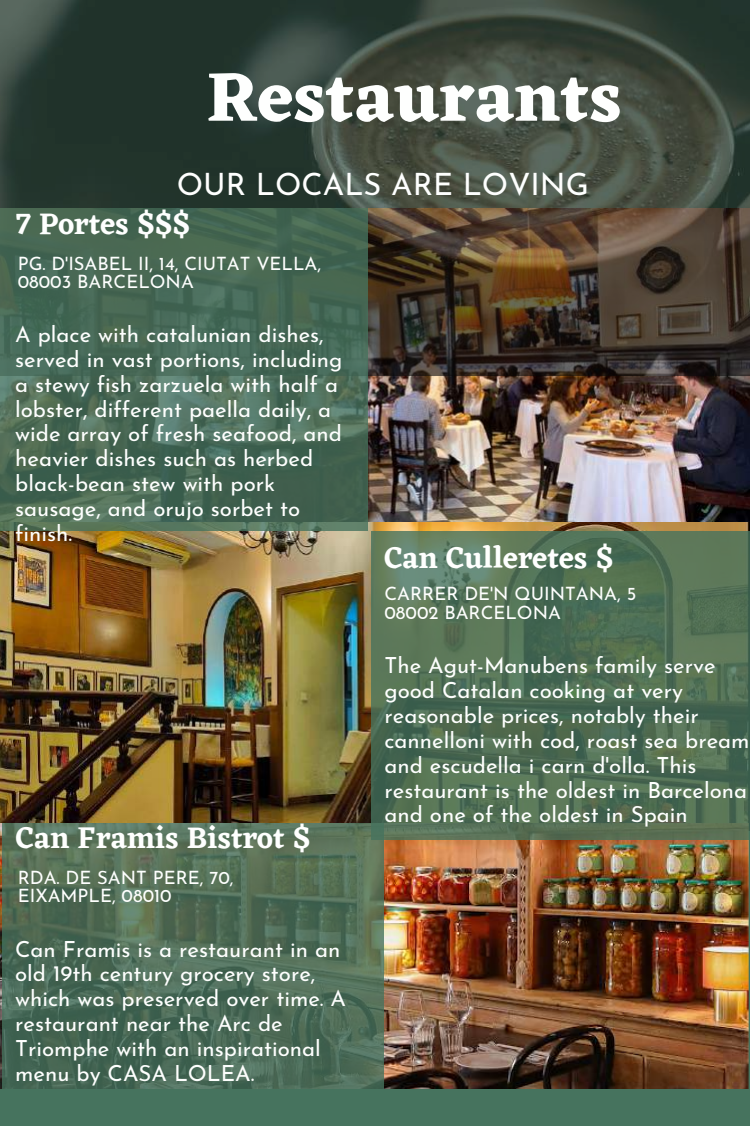
<style>
.page{position:relative;width:750px;height:1126px;background:#fff}
.page>*{position:absolute;margin:0;border:0;box-sizing:border-box;transform-origin:0 0}
.t1{font:700 71px "Eczar";color:#fefffe}
.t2{font:30.8px "Josefin Sans";color:#fefffe}
.t3{font:600 30.7px "Eczar";color:#fefffe}
.t4{font:22.2px/24.8px "Josefin Sans";color:#fefffe}
.t5{font:18.4px/18.1px "Josefin Sans";color:#fefffe}
</style>
<div class="page">
<div style="left:0;top:0;width:750px;height:1125px;background:#46735e"></div>
<img style="left:368px;top:375px;width:382px;height:147px">
<img style="left:0;top:522px;width:750px;height:300px">
<img style="left:0;top:822px;width:749px;height:266px">
<img style="left:0;top:0;width:750px;height:375px">
<svg style="left:0;top:209px;width:368px;height:321px"></svg>
<svg style="left:371px;top:530px;width:379px;height:309px"></svg>
<svg style="left:2px;top:822px;width:382px;height:266px"></svg>
<h1 class="t1" style="left:207px;top:55px;width:417px">Restaurants</h1>
<h2 class="t2" style="left:177px;top:172px;width:413px">OUR LOCALS ARE LOVING</h2>
<h3 class="t3" style="left:16px;top:205px;width:176px">7 Portes $$$</h3>
<p class="t5" style="left:18px;top:256px;width:305px">PG. D'ISABEL II, 14, CIUTAT VELLA,<br>08003 BARCELONA</p>
<p class="t4" style="left:15px;top:324px;width:329px">A place with catalunian dishes, served in vast portions, including a stewy fish zarzuela with half a lobster, different paella daily, a wide array of fresh seafood, and heavier dishes such as herbed black-bean stew with pork sausage, and orujo sorbet to finish.</p>
<h3 class="t3" style="left:16px;top:819px;width:296px">Can Framis Bistrot $</h3>
<p class="t5" style="left:18px;top:870px;width:217px">RDA. DE SANT PERE, 70,<br>EIXAMPLE, 08010</p>
<p class="t4" style="left:15px;top:938px;width:333px">Can Framis is a restaurant in an old 19th century grocery store, which was preserved over time. A restaurant near the Arc de<br>Triomphe with an inspirational menu by CASA LOLEA.</p>
<h3 class="t3" style="left:384px;top:539px;width:230px">Can Culleretes $</h3>
<p class="t5" style="left:384px;top:586px;width:253px">CARRER DE'N QUINTANA, 5<br>08002 BARCELONA</p>
<p class="t4" style="left:384px;top:655px;width:367px">The Agut-Manubens family serve good Catalan cooking at very reasonable prices, notably their cannelloni with cod, roast sea bream and escudella i carn d'olla. This restaurant is the oldest in Barcelona and one of the oldest in Spain</p>
</div>
